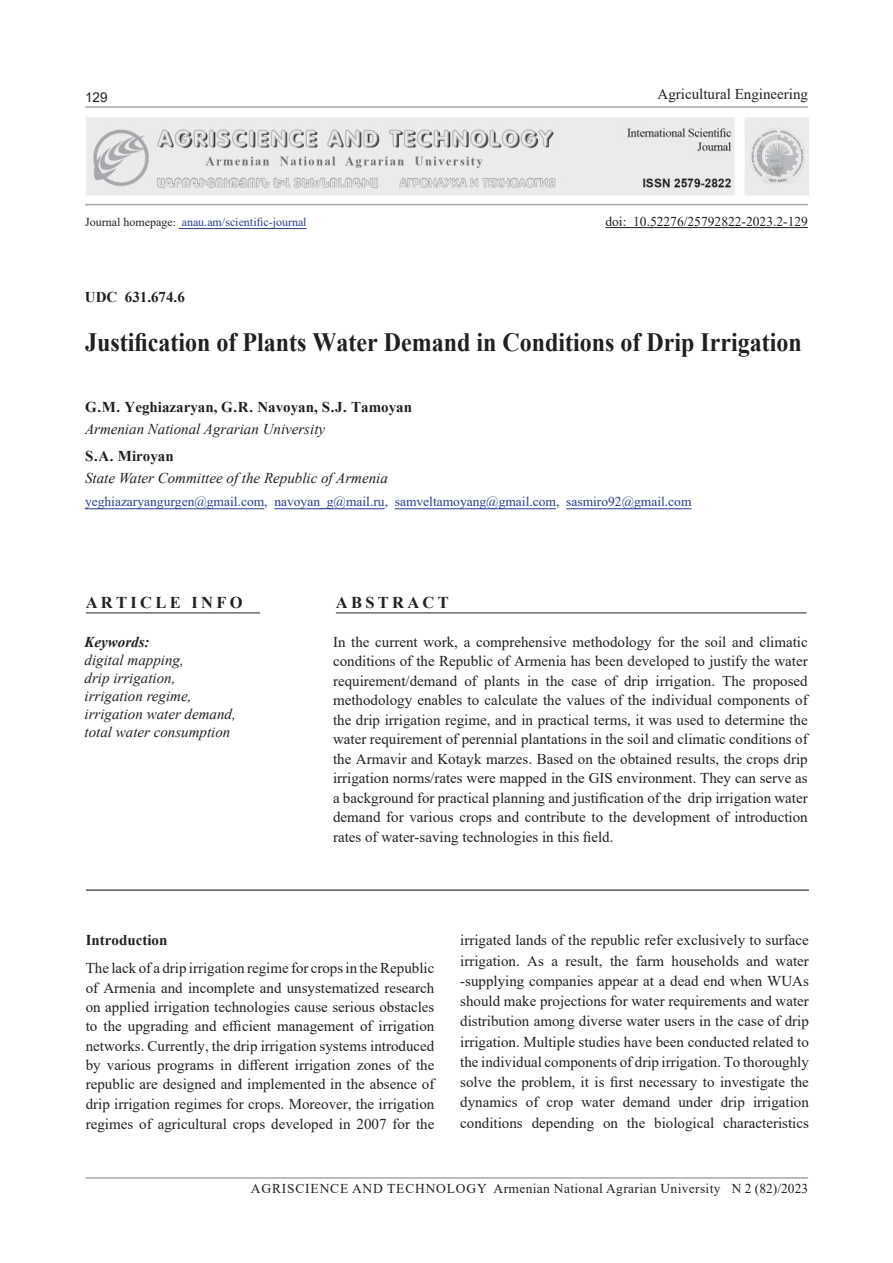
<style>
.page{position:relative;width:893px;height:1263px;background:#fff}
.page>*{position:absolute;margin:0;border:0;box-sizing:border-box;transform-origin:0 0}
.t1{font:700 26.4px "Times New Roman";color:#231f20;scale:.91 1}
.t2{font:700 16.5px "Times New Roman";letter-spacing:.2em;color:#212121}
.t3{font:15px/19.5px "Times New Roman";color:#231f20;text-align:justify}
.t4{font:italic 15px/18px "Times New Roman";color:#212121}
.t5{font:700 15px "Times New Roman";color:#231f20}
.t6{font:italic 15px "Times New Roman";color:#231f20}
.t7{font:italic 700 15px "Times New Roman";color:#212121}
.t8{font:13.5px "Times New Roman";color:#253f8e}
.t9{font:13.5px "Times New Roman";letter-spacing:.025em;color:#231f20}
.t10{font:13.5px "Times New Roman";color:#231f20}
.t11{font:13.5px "Arial";color:#231f20}
.t12{font:12px "Times New Roman";color:#253f8e}
.s1{color:#231f20}
.s2{font-size:11.25px;color:#231f20}
</style>
<div class="page">
<hr style="left:85px;top:1177px;width:723px;height:2px;background:#a8a9ad">
<hr style="left:85px;top:106px;width:723px;height:2px;background:#a8a9ad">
<hr style="left:85px;top:204px;width:723px;height:1px;background:#a8a9ad">
<hr style="left:179px;top:228px;width:128px;height:1px;background:#253f8e">
<img style="left:86px;top:117px;width:723px;height:78px">
<hr style="left:85px;top:508px;width:179px;height:1px;background:#253f8e">
<hr style="left:274px;top:508px;width:111px;height:1px;background:#253f8e">
<hr style="left:395px;top:508px;width:161px;height:1px;background:#253f8e">
<hr style="left:566px;top:508px;width:125px;height:1px;background:#253f8e">
<hr style="left:86px;top:612px;width:174px;height:1px;background:#231f20">
<hr style="left:86px;top:889px;width:723px;height:2px;background:#231f20">
<hr style="left:336px;top:612px;width:470px;height:1px;background:#231f20">
<hr style="left:605px;top:227px;width:203px;height:1px;background:#231f20">
<p class="t11" style="left:85px;top:88px;width:24px">129</p>
<p class="t3" style="left:658px;top:84px;width:152px">Agricultural Engineering</p>
<p class="t12" style="left:85px;top:213px;width:223px"><span class="s1">Journal homepage</span><span class="s2">:</span> anau.am/scientific-journal</p>
<p class="t5" style="left:85px;top:287px;width:101px">UDC 631.674.6</p>
<p class="t10" style="left:605px;top:212px;width:204px">doi: 10.52276/25792822-2023.2-129</p>
<h1 class="t1" style="left:85px;top:323px;width:789px">Justification of Plants Water Demand in Conditions of Drip Irrigation</h1>
<p class="t5" style="left:85px;top:396px;width:329px">G․M․ Yeghiazaryan, G․R․ Navoyan, S․J․ Tamoyan</p>
<p class="t6" style="left:85px;top:419px;width:242px">Armenian National Agrarian University</p>
<p class="t5" style="left:85px;top:445px;width:90px">S․A․ Miroyan</p>
<p class="t6" style="left:85px;top:468px;width:304px">State Water Committee of the Republic of Armenia</p>
<p class="t8" style="left:85px;top:492px;width:608px">yeghiazaryangurgen@gmail.com, navoyan_g@mail.ru, samveltamoyang@gmail.com, sasmiro92@gmail.com</p>
<p class="t2" style="left:86px;top:590px;width:158px">ARTICLE INFO</p>
<p class="t7" style="left:85px;top:632px;width:66px">Keywords:</p>
<p class="t4" style="left:85px;top:651px;width:153px">digital mapping,<br>drip irrigation, irrigation regime, irrigation water demand, total water consumption</p>
<p class="t2" style="left:336px;top:590px;width:114px">ABSTRACT</p>
<p class="t3" style="left:333px;top:631px;width:476px">In the current work, a comprehensive methodology for the soil and climatic conditions of the Republic of Armenia has been developed to justify the water requirement/demand of plants in the case of drip irrigation. The proposed methodology enables to calculate the values of the individual components of the drip irrigation regime, and in practical terms, it was used to determine the water requirement of perennial plantations in the soil and climatic conditions of the Armavir and Kotayk marzes. Based on the obtained results, the crops drip irrigation norms/rates were mapped in the GIS environment. They can serve as a background for practical planning and justification of the drip irrigation water demand for various crops and contribute to the development of introduction rates of water-saving technologies in this field.</p>
<p class="t5" style="left:86px;top:929px;width:83px">Introduction</p>
<p class="t3" style="left:86px;top:958px;width:350px">The lack of a drip irrigation regime for crops in the Republic of Armenia and incomplete and unsystematized research on applied irrigation technologies cause serious obstacles to the upgrading and efficient management of irrigation networks. Currently, the drip irrigation systems introduced by various programs in different irrigation zones of the republic are designed and implemented in the absence of drip irrigation regimes for crops. Moreover, the irrigation regimes of agricultural crops developed in 2007 for the</p>
<p class="t3" style="left:460px;top:930px;width:350px;line-height:20.2px">irrigated lands of the republic refer exclusively to surface irrigation. As a result, the farm households and water -supplying companies appear at a dead end when WUAs should make projections for water requirements and water distribution among diverse water users in the case of drip irrigation. Multiple studies have been conducted related to the individual components of drip irrigation. To thoroughly solve the problem, it is first necessary to investigate the dynamics of crop water demand under drip irrigation conditions depending on the biological characteristics</p>
<p class="t9" style="left:251px;top:1179px;width:559px">AGRISCIENCE AND TECHNOLOGY Armenian National Agrarian University N 2 (82)/2023</p>
</div>
